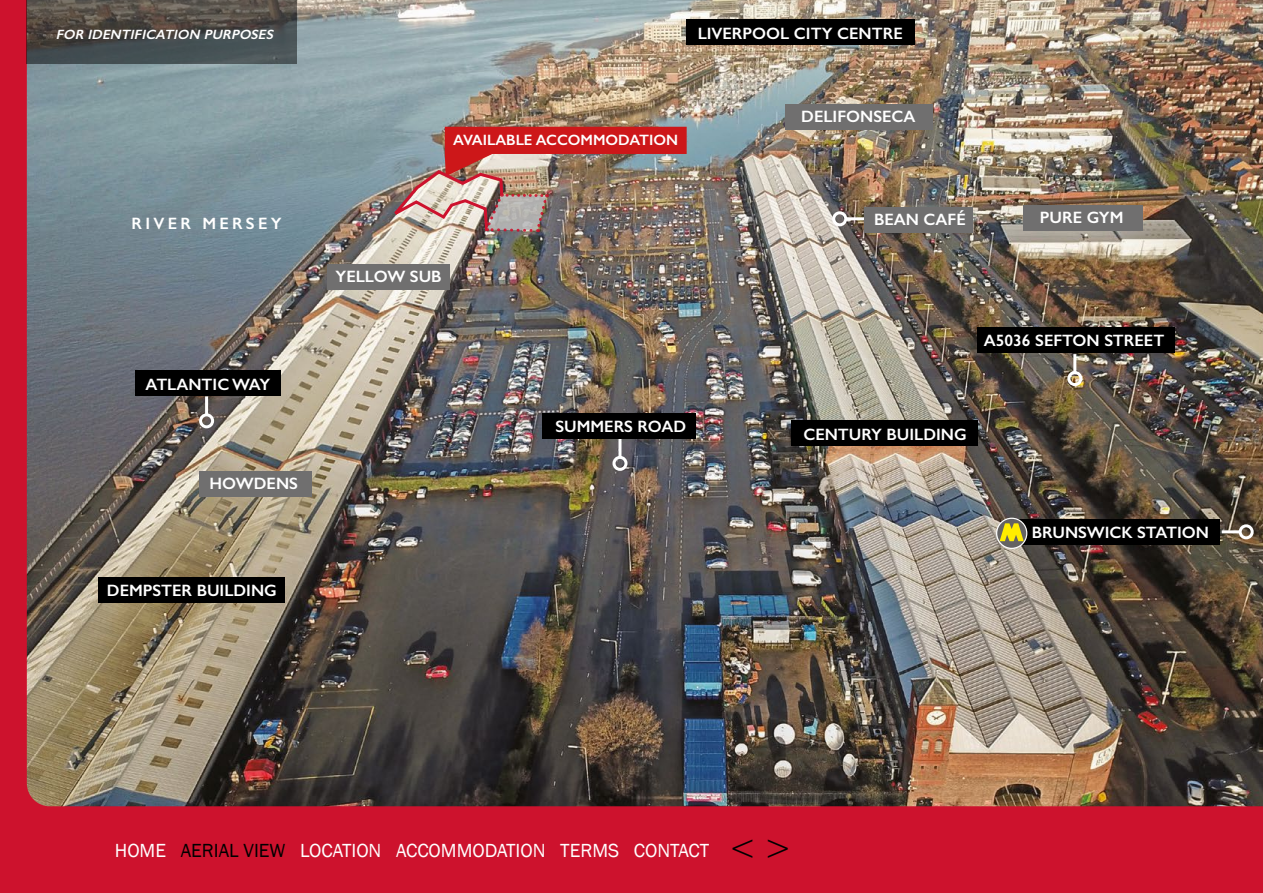
<style>
.page{position:relative;width:1263px;height:893px;background:#fff}
.page>*{position:absolute;margin:0;border:0;box-sizing:border-box;transform-origin:0 0}
.t1{font:19.5px "Franklin Gothic";color:#fff}
.t2{font:600 16.5px "Gill Sans";color:#fff}
.t3{font:600 16.5px "Gill Sans";letter-spacing:.2em;color:#fff}
.t4{font:600 15px "Gill Sans";color:#fff}
.t5{font:italic 600 13.5px "Gill Sans";color:#fff}
.s1{color:#000}
.s2{font-family:"Gill Sans";font-weight:300;font-size:37.8px;color:#000}
</style>
<div class="page">
<img style="left:0;top:0;width:1263px;height:893px">
<div style="left:978px;top:327px;width:197px;height:26px;background:#000"></div>
<div style="left:686px;top:19px;width:228px;height:26px;background:#000"></div>
<div style="left:1018px;top:519px;width:201px;height:26px;background:#000"></div>
<div style="left:135px;top:370px;width:146px;height:26px;background:#000"></div>
<div style="left:791px;top:420px;width:187px;height:26px;background:#000"></div>
<div style="left:98px;top:577px;width:187px;height:25px;background:#000"></div>
<svg style="left:997px;top:518px;width:30px;height:30px"></svg>
<div style="left:996px;top:518px;width:31px;height:31px;border:1px solid #fff;border-radius:50%"></div>
<svg style="left:999px;top:523px;width:25px;height:18px"></svg>
<hr style="left:618px;top:439px;width:3px;height:18px;background:#fff">
<div style="left:612px;top:456px;width:15px;height:15px;border:3px solid #fff;border-radius:50%"></div>
<hr style="left:1073px;top:354px;width:3px;height:19px;background:#fff">
<div style="left:1067px;top:371px;width:15px;height:15px;border:3px solid #fff;border-radius:50%"></div>
<hr style="left:846px;top:217px;width:18px;height:3px;background:#fff">
<div style="left:832px;top:211px;width:15px;height:15px;border:3px solid #fff;border-radius:50%"></div>
<hr style="left:1222px;top:530px;width:18px;height:3px;background:#fff">
<div style="left:1239px;top:524px;width:15px;height:15px;border:3px solid #fff;border-radius:50%"></div>
<hr style="left:205px;top:396px;width:3px;height:19px;background:#fff">
<div style="left:199px;top:413px;width:15px;height:15px;border:3px solid #fff;border-radius:50%"></div>
<div style="left:542px;top:413px;width:154px;height:26px;background:#000"></div>
<div style="left:199px;top:471px;width:113px;height:25px;background:#706f6f"></div>
<div style="left:328px;top:264px;width:122px;height:26px;background:#706f6f"></div>
<div style="left:864px;top:207px;width:108px;height:26px;background:#706f6f"></div>
<div style="left:1024px;top:205px;width:119px;height:26px;background:#706f6f"></div>
<div style="left:785px;top:104px;width:148px;height:26px;background:#706f6f"></div>
<svg style="left:27px;top:0;width:270px;height:64px;background:#4e4e4b"></svg>
<img style="left:383px;top:126px;width:304px;height:108px">
<p class="t5" style="left:56px;top:27px;width:222px">FOR IDENTIFICATION PURPOSES</p>
<p class="t3" style="left:132px;top:213px;width:152px">RIVER MERSEY</p>
<p class="t2" style="left:146px;top:374px;width:126px">ATLANTIC WAY</p>
<p class="t2" style="left:210px;top:474px;width:90px">HOWDENS</p>
<p class="t2" style="left:107px;top:581px;width:171px">DEMPSTER BUILDING</p>
<p class="t2" style="left:698px;top:23px;width:207px">LIVERPOOL CITY CENTRE</p>
<p class="t4" style="left:453px;top:131px;width:226px">AVAILABLE ACCOMMODATION</p>
<p class="t2" style="left:335px;top:267px;width:108px">YELLOW SUB</p>
<p class="t2" style="left:801px;top:107px;width:116px">DELIFONSECA</p>
<p class="t2" style="left:874px;top:210px;width:93px">BEAN CAFÉ</p>
<p class="t2" style="left:1040px;top:208px;width:85px">PURE GYM</p>
<p class="t2" style="left:984px;top:331px;width:182px">A5036 SEFTON STREET</p>
<p class="t2" style="left:555px;top:416px;width:132px">SUMMERS ROAD</p>
<p class="t2" style="left:803px;top:424px;width:165px">CENTURY BUILDING</p>
<p class="t2" style="left:1032px;top:523px;width:179px">BRUNSWICK STATION</p>
<p class="t1" style="left:115px;top:838px;width:677px">HOME <span class="s1">AERIAL VIEW</span> LOCATION ACCOMMODATION TERMS CONTACT <span class="s2">&lt; &gt;</span></p>
</div>
